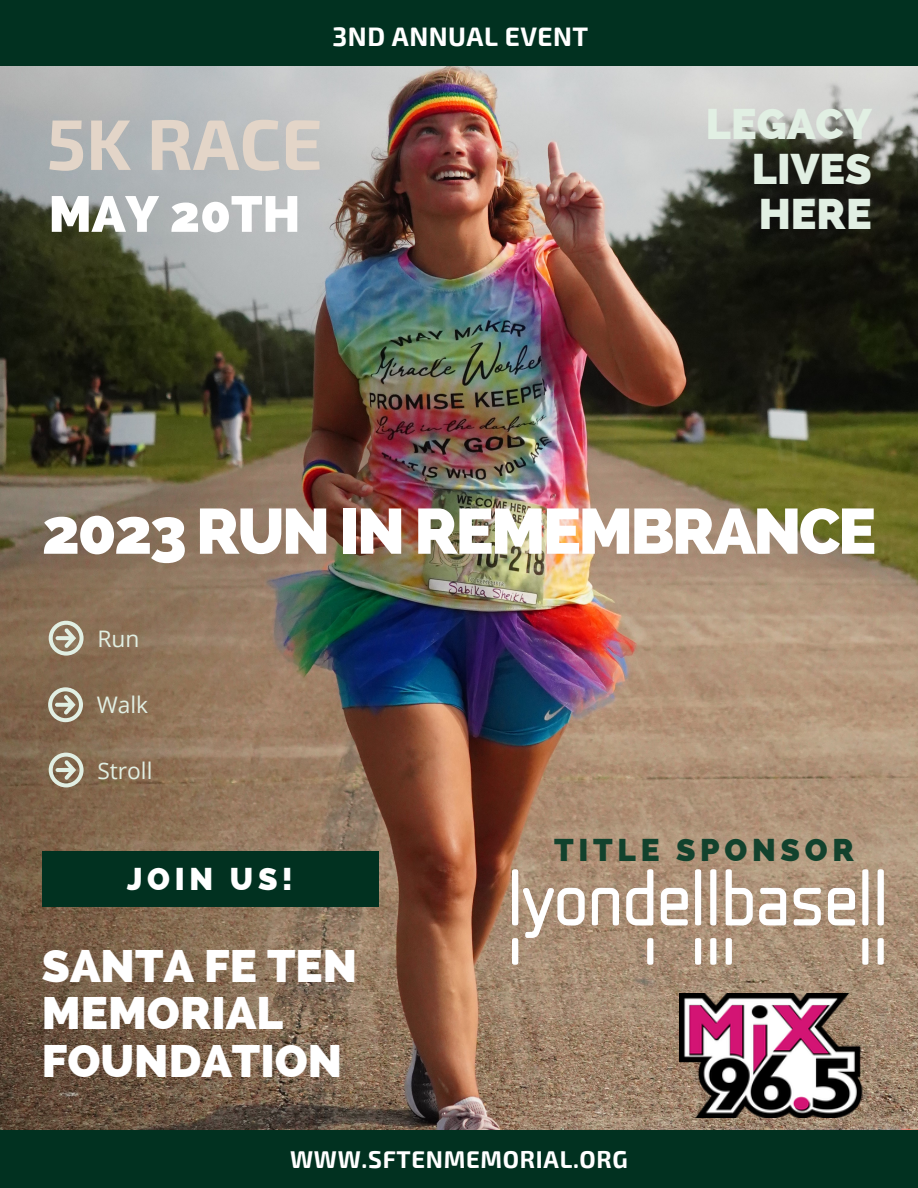
<style>
.page{position:relative;width:918px;height:1188px;background:#fff}
.page>*{position:absolute;margin:0;border:0;box-sizing:border-box;transform-origin:0 0}
.t1{font:700 71.55px "Exo 2";color:#e3d5c8}
.t2{font:800 63.75px "Raleway";letter-spacing:-.04em;color:#fff}
.t3{font:800 50.4px "Raleway";color:#fff}
.t4{font:800 45.6px/47.2px "Raleway";color:#fff}
.t5{font:800 42.9px/45px "Raleway";color:#e1efe3;text-align:justify}
.t6{font:800 31.5px "Raleway";letter-spacing:.15em;color:#12422d}
.t7{font:800 31.5px "Raleway";letter-spacing:.15em;color:#fff}
.t8{font:700 26.25px "Exo 2";letter-spacing:.02em;color:#fff}
.t9{font:700 23.7px "Exo 2";letter-spacing:.03em;color:#fff}
.t10{font:22.8px "Open Sans";color:#e1efe3}
</style>
<div class="page">
<img style="left:0;top:66px;width:918px;height:1064px">
<svg style="left:49px;top:621px;width:35px;height:35px"></svg>
<svg style="left:49px;top:753px;width:35px;height:34px"></svg>
<svg style="left:48px;top:687px;width:35px;height:35px"></svg>
<div style="left:0;top:0;width:918px;height:66px;background:#013120"></div>
<div style="left:0;top:1130px;width:918px;height:58px;background:#013120"></div>
<div style="left:42px;top:852px;width:336px;height:55px;background:#013120"></div>
<img style="left:680px;top:993px;width:192px;height:125px">
<img style="left:512px;top:869px;width:371px;height:96px">
<p class="t8" style="left:333px;top:19px;width:257px">3ND ANNUAL EVENT</p>
<h1 class="t1" style="left:47px;top:98px;width:277px">5K RACE</h1>
<p class="t3" style="left:49px;top:184px;width:253px">MAY 20TH</p>
<p class="t5" style="left:752px;top:101px;width:121px;text-indent:-46px">LEGACY LIVES HERE</p>
<h2 class="t2" style="left:42px;top:494px;width:836px">2023 RUN IN REMEMBRANCE</h2>
<p class="t10" style="left:97px;top:622px;width:44px">Run</p>
<p class="t10" style="left:97px;top:689px;width:53px">Walk</p>
<p class="t10" style="left:97px;top:754px;width:57px">Stroll</p>
<p class="t7" style="left:127px;top:860px;width:167px">JOIN US!</p>
<p class="t4" style="left:42px;top:942px;width:317px">SANTA FE TEN<br>MEMORIAL<br>FOUNDATION</p>
<p class="t6" style="left:554px;top:832px;width:301px">TITLE SPONSOR</p>
<p class="t9" style="left:290px;top:1144px;width:339px">WWW.SFTENMEMORIAL.ORG</p>
</div>
